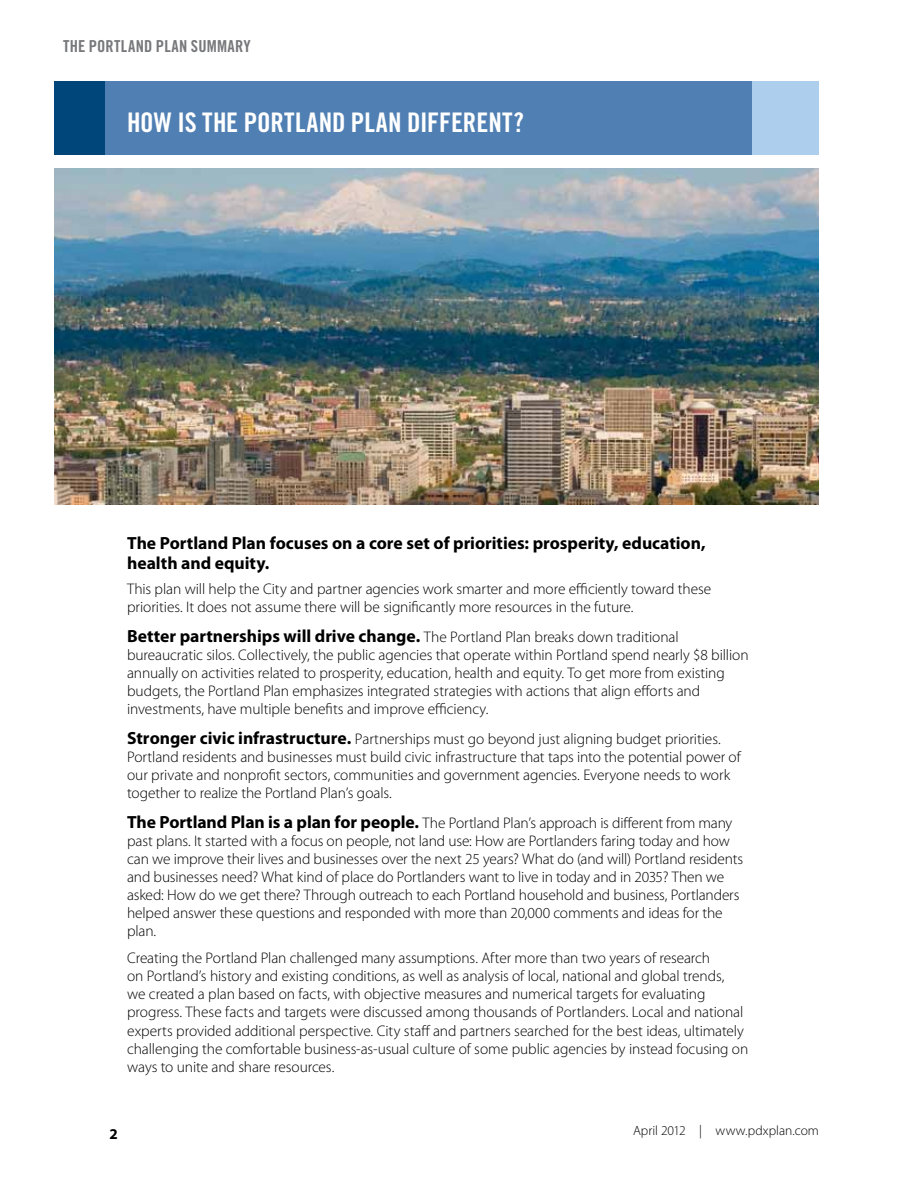
<style>
.page{position:relative;width:918px;height:1188px;background:#fff}
.page>*{position:absolute;margin:0;border:0;box-sizing:border-box;transform-origin:0 0}
.t1{font:27px "Trade Gothic LT Std Bd Cn 20";color:#fff}
.t2{font:700 17.7px/20.2px "Myriad Pro";letter-spacing:-.005em;color:#000}
.t3{font:16.5px "Trade Gothic LT Std Bd Cn 20";letter-spacing:.015em;color:#77787b}
.t4{font:300 15.3px/18px "Myriad Pro";letter-spacing:-.005em;color:#000}
.t5{font:700 15px "Myriad Pro";color:#000}
.t6{font:300 13.5px "Myriad Pro";letter-spacing:.005em;color:#000}
.s1{font-weight:700;font-size:17.7px}
</style>
<div class="page">
<div style="left:105px;top:81px;width:647px;height:74px;background:#507fb3"></div>
<div style="left:752px;top:81px;width:67px;height:74px;background:#adceec"></div>
<div style="left:54px;top:81px;width:51px;height:74px;background:#00467a"></div>
<img style="left:54px;top:168px;width:765px;height:336px">
<p class="t3" style="left:63px;top:37px;width:189px">THE PORTLAND PLAN SUMMARY</p>
<h1 class="t1" style="left:127px;top:106px;width:398px">HOW IS THE PORTLAND PLAN DIFFERENT?</h1>
<p class="t2" style="left:127px;top:532px;width:580px">The Portland Plan focuses on a core set of priorities: prosperity, education, health and equity.</p>
<p class="t4" style="left:127px;top:580px;width:586px">This plan will help the City and partner agencies work smarter and more efficiently toward these priorities. It does not assume there will be significantly more resources in the future.</p>
<p class="t4" style="left:127px;top:628px;width:623px"><span class="s1">Better partnerships will drive change.</span> The Portland Plan breaks down traditional bureaucratic silos. Collectively, the public agencies that operate within Portland spend nearly $8 billion annually on activities related to prosperity, education, health and equity. To get more from existing budgets, the Portland Plan emphasizes integrated strategies with actions that align efforts and investments, have multiple benefits and improve efficiency.</p>
<p class="t4" style="left:127px;top:730px;width:615px"><span class="s1">Stronger civic infrastructure.</span> Partnerships must go beyond just aligning budget priorities.<br>Portland residents and businesses must build civic infrastructure that taps into the potential power of our private and nonprofit sectors, communities and government agencies. Everyone needs to work together to realize the Portland Plan’s goals.</p>
<p class="t4" style="left:127px;top:814px;width:618px"><span class="s1">The Portland Plan is a plan for people.</span> The Portland Plan’s approach is different from many past plans. It started with a focus on people, not land use: How are Portlanders faring today and how can we improve their lives and businesses over the next 25 years? What do (and will) Portland residents and businesses need? What kind of place do Portlanders want to live in today and in 2035? Then we asked: How do we get there? Through outreach to each Portland household and business, Portlanders helped answer these questions and responded with more than 20,000 comments and ideas for the plan.</p>
<p class="t4" style="left:127px;top:949px;width:623px">Creating the Portland Plan challenged many assumptions. After more than two years of research<br>on Portland’s history and existing conditions, as well as analysis of local, national and global trends,<br>we created a plan based on facts, with objective measures and numerical targets for evaluating progress. These facts and targets were discussed among thousands of Portlanders. Local and national experts provided additional perspective. City staff and partners searched for the best ideas, ultimately challenging the comfortable business-as-usual culture of some public agencies by instead focusing on ways to unite and share resources.</p>
<p class="t5" style="left:109px;top:1124px;width:10px">2</p>
<p class="t6" style="left:633px;top:1122px;width:187px">April 2012 | www.pdxplan.com</p>
</div>
